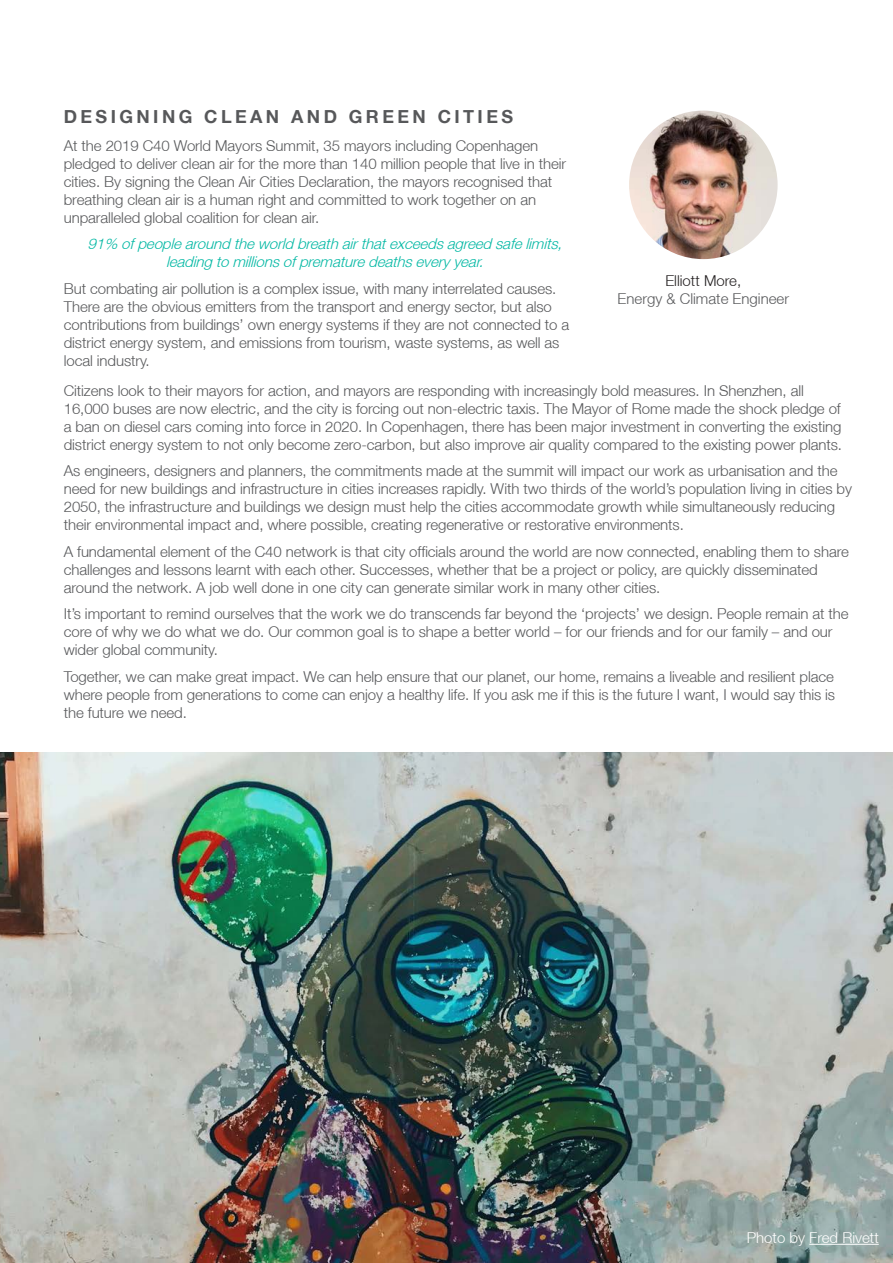
<style>
.page{position:relative;width:893px;height:1263px;background:#fff}
.page>*{position:absolute;margin:0;border:0;box-sizing:border-box;transform-origin:0 0}
.Heading_1{font:700 18px "Helvetica Neue LT";letter-spacing:.19em;color:#57585a}
.Main_copy{font:300 15px/18px "Helvetica Neue LT";letter-spacing:-.005em;color:#57585a}
.Main_copy-2{font:italic 300 15px "Helvetica Neue LT";color:#03b8a4}
.Caption_photo{font:300 15px "Helvetica Neue LT";color:#fff}
.s1{color:#231f20}
</style>
<div class="page">
<img style="left:629px;top:111px;width:149px;height:148px;border-radius:74px">
<img style="left:0;top:753px;width:893px;height:510px">
<hr style="left:809px;top:1244px;width:70px;height:1px;background:#fff">
<p class="Heading_1" style="left:64px;top:106px;width:451px">DESIGNING CLEAN AND GREEN CITIES</p>
<p class="Main_copy" style="left:64px;top:136px;width:504px">At the 2019 C40 World Mayors Summit, 35 mayors including Copenhagen pledged to deliver clean air for the more than 140 million people that live in their cities. By signing the Clean Air Cities Declaration, the mayors recognised that breathing clean air is a human right and committed to work together on an unparalleled global coalition for clean air.</p>
<p class="Main_copy-2" style="left:87px;top:235px;width:480px">91% ofpeoplearound theworld breathairthatexceedsagreed safelimits,</p>
<p class="Main_copy-2" style="left:166px;top:253px;width:323px">leadingtomillionsofprematuredeathsevery year.</p>
<p class="Main_copy" style="left:64px;top:279px;width:507px">But combating air pollution is a complex issue, with many interrelated causes.<br>There are the obvious emitters from the transport and energy sector, but also contributions from buildings’ own energy systems if they are not connected to a district energy system, and emissions from tourism, waste systems, as well as local industry.</p>
<p class="Main_copy" style="left:618px;top:272px;width:173px;text-align:center"><span class="s1">Elliott More,<br></span>Energy &amp; Climate Engineer</p>
<p class="Main_copy" style="left:64px;top:381px;width:780px">Citizens look to their mayors for action, and mayors are responding with increasingly bold measures. In Shenzhen, all 16,000 buses are now electric, and the city is forcing out non-electric taxis. The Mayor of Rome made the shock pledge of a ban on diesel cars coming into force in 2020. In Copenhagen, there has been major investment in converting the existing district energy system to not only become zero-carbon, but also improve air quality compared to the existing power plants.</p>
<p class="Main_copy" style="left:64px;top:461px;width:790px">As engineers, designers and planners, the commitments made at the summit will impact our work as urbanisation and the need for new buildings and infrastructure in cities increases rapidly. With two thirds of the world’s population living in cities by 2050, the infrastructure and buildings we design must help the cities accommodate growth while simultaneously reducing their environmental impact and, where possible, creating regenerative or restorative environments.</p>
<p class="Main_copy" style="left:64px;top:542px;width:786px">A fundamental element of the C40 network is that city officials around the world are now connected, enabling them to share challenges and lessons learnt with each other. Successes, whether that be a project or policy, are quickly disseminated around the network. A job well done in one city can generate similar work in many other cities.</p>
<p class="Main_copy" style="left:64px;top:604px;width:786px">It’s important to remind ourselves that the work we do transcends far beyond the ‘projects’ we design. People remain at the core of why we do what we do. Our common goal is to shape a better world – for our friends and for our family – and our wider global community.</p>
<p class="Main_copy" style="left:64px;top:667px;width:773px;text-align:justify">Together, we can make great impact. We can help ensure that our planet, our home, remains a liveable and resilient place where people from generations to come can enjoy a healthy life. If you ask me if this is the future I want, I would say this is the future we need.</p>
<p class="Caption_photo" style="left:747px;top:1228px;width:133px">Photo by Fred Rivett</p>
</div>
